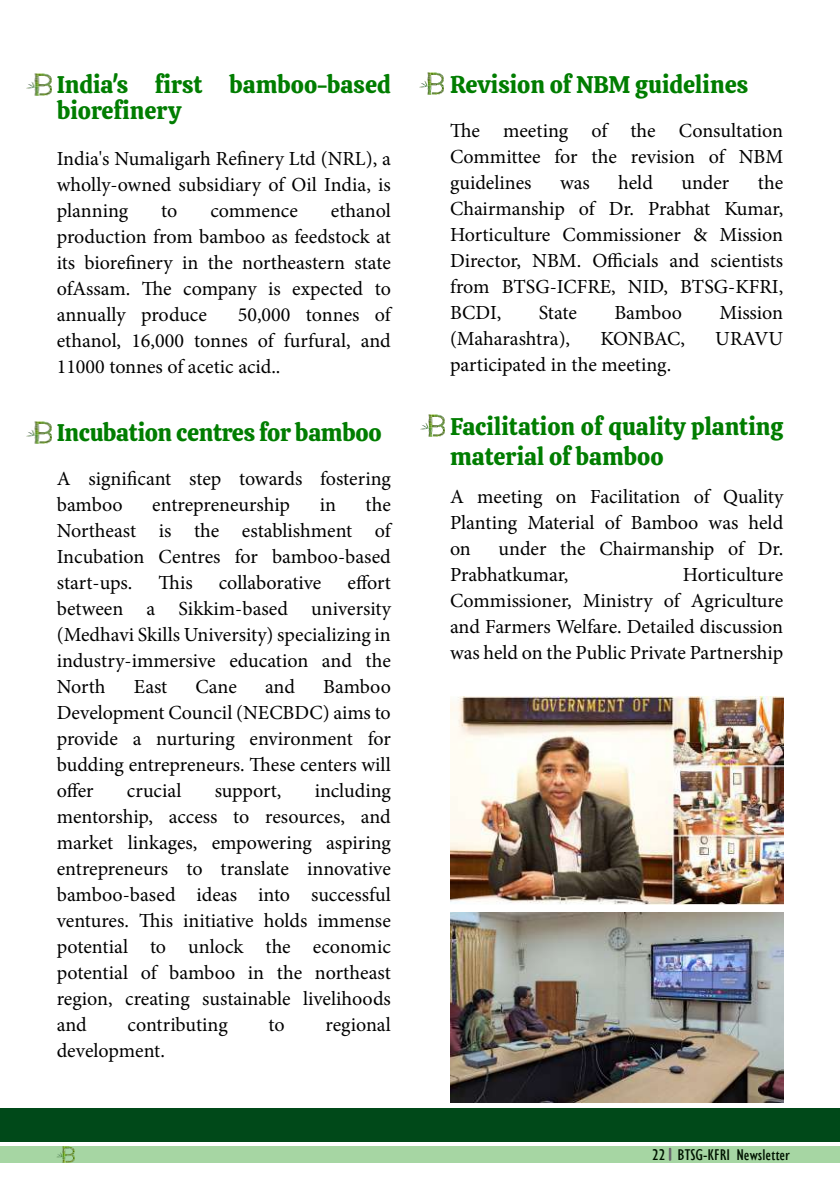
<style>
.page{position:relative;width:840px;height:1191px;background:#fff}
.page>*{position:absolute;margin:0;border:0;box-sizing:border-box;transform-origin:0 0}
.t1{font:24px/30px "Calistoga";color:#007d00}
.t2{font:20px/26px "Minion Pro";color:#000;text-align:justify}
.t3{font:condensed 16px "Gill Sans";color:#001300;scale:1.14 1}
</style>
<div class="page">
<div style="left:0;top:1108px;width:839px;height:34px;background:#004919"></div>
<div style="left:0;top:1146px;width:839px;height:17px;background:#a6d6a3"></div>
<svg style="left:668px;top:1147px;width:3px;height:13px"></svg>
<img style="left:57px;top:1146px;width:18px;height:16px">
<img style="left:420px;top:415px;width:24px;height:21px">
<img style="left:27px;top:422px;width:24px;height:21px">
<img style="left:419px;top:73px;width:24px;height:22px">
<img style="left:450px;top:696px;width:332px;height:209px">
<img style="left:450px;top:912px;width:332px;height:190px">
<img style="left:27px;top:74px;width:24px;height:21px">
<p class="t1" style="left:57px;top:72px;width:335px;line-height:26px">India's first bamboo-based biorefinery</p>
<p class="t2" style="left:57px;top:147px;width:335px">India's Numaligarh Refinery Ltd (NRL), a wholly-owned subsidiary of Oil India, is planning</p>
<p class="t2" style="left:57px;top:199px;width:335px;text-indent:274px">ethanol production from bamboo as feedstock at its biorefinery in the northeastern state ofAssam. The company is expected to annually produce</p>
<p class="t2" style="left:161px;top:199px;width:18px">to</p>
<p class="t2" style="left:210px;top:199px;width:89px">commence</p>
<p class="t2" style="left:57px;top:303px;width:335px;text-indent:181px">50,000 tonnes of ethanol, 16,000 tonnes of furfural, and 11000 tonnes of acetic acid..</p>
<p class="t1" style="left:57px;top:418px;width:326px">Incubation centres for bamboo</p>
<p class="t2" style="left:57px;top:467px;width:335px">A significant step towards fostering bamboo</p>
<p class="t2" style="left:57px;top:493px;width:335px;text-indent:308px">the Northeast is the establishment of Incubation Centres for bamboo-based start-ups.</p>
<p class="t2" style="left:152px;top:493px;width:139px">entrepreneurship</p>
<p class="t2" style="left:319px;top:493px;width:18px">in</p>
<p class="t2" style="left:158px;top:571px;width:36px">This</p>
<p class="t2" style="left:219px;top:571px;width:104px">collaborative</p>
<p class="t2" style="left:57px;top:571px;width:335px;text-indent:291px">effort between a Sikkim-based university (Medhavi Skills University) specializing in industry-immersive education and the North</p>
<p class="t2" style="left:57px;top:675px;width:335px;text-indent:266px">Bamboo Development Council (NECBDC) aims to provide a nurturing environment for budding entrepreneurs. These centers will offer</p>
<p class="t2" style="left:134px;top:675px;width:35px">East</p>
<p class="t2" style="left:195px;top:675px;width:43px">Cane</p>
<p class="t2" style="left:265px;top:675px;width:32px">and</p>
<p class="t2" style="left:57px;top:779px;width:335px;text-indent:258px">including mentorship, access to resources, and market linkages, empowering aspiring entrepreneurs to translate innovative bamboo-based ideas into successful ventures. This initiative holds immense potential to unlock the economic potential of bamboo in the northeast region, creating sustainable livelihoods and</p>
<p class="t2" style="left:127px;top:779px;width:56px">crucial</p>
<p class="t2" style="left:214px;top:779px;width:68px">support,</p>
<p class="t2" style="left:127px;top:1013px;width:102px">contributing</p>
<p class="t2" style="left:268px;top:1013px;width:18px">to</p>
<p class="t2" style="left:325px;top:1013px;width:67px">regional</p>
<p class="t2" style="left:57px;top:1039px;width:110px">development.</p>
<p class="t1" style="left:450px;top:70px;width:300px">Revision of NBM guidelines</p>
<p class="t2" style="left:450px;top:119px;width:334px">The meeting of the Consultation Committee for the revision of NBM guidelines</p>
<p class="t2" style="left:450px;top:171px;width:334px;text-indent:308px">the Chairmanship of Dr. Prabhat Kumar, Horticulture Commissioner &amp; Mission Director, NBM. Officials and scientists from BTSG-ICFRE, NID, BTSG-KFRI, BCDI,</p>
<p class="t2" style="left:559px;top:171px;width:31px">was</p>
<p class="t2" style="left:618px;top:171px;width:36px">held</p>
<p class="t2" style="left:681px;top:171px;width:49px">under</p>
<p class="t2" style="left:538px;top:301px;width:40px">State</p>
<p class="t2" style="left:614px;top:301px;width:69px">Bamboo</p>
<p class="t2" style="left:719px;top:301px;width:65px">Mission</p>
<p class="t2" style="left:450px;top:327px;width:122px">(Maharashtra),</p>
<p class="t2" style="left:600px;top:327px;width:86px">KONBAC,</p>
<p class="t2" style="left:714px;top:327px;width:69px">URAVU</p>
<p class="t2" style="left:450px;top:353px;width:223px">participated in the meeting.</p>
<p class="t1" style="left:450px;top:412px;width:334px">Facilitation of quality planting material of bamboo</p>
<p class="t2" style="left:450px;top:485px;width:334px">A meeting on Facilitation of Quality Planting Material of Bamboo was held on</p>
<p class="t2" style="left:450px;top:537px;width:334px;text-indent:48px">under the Chairmanship of Dr.<br>Prabhatkumar,</p>
<p class="t2" style="left:450px;top:563px;width:334px;text-indent:233px">Horticulture Commissioner, Ministry of Agriculture and Farmers Welfare. Detailed discussion was held on the Public Private Partnership</p>
<p class="t3" style="left:651px;top:1148px;width:122px">22 BTSG-KFRI Newsletter</p>
</div>
